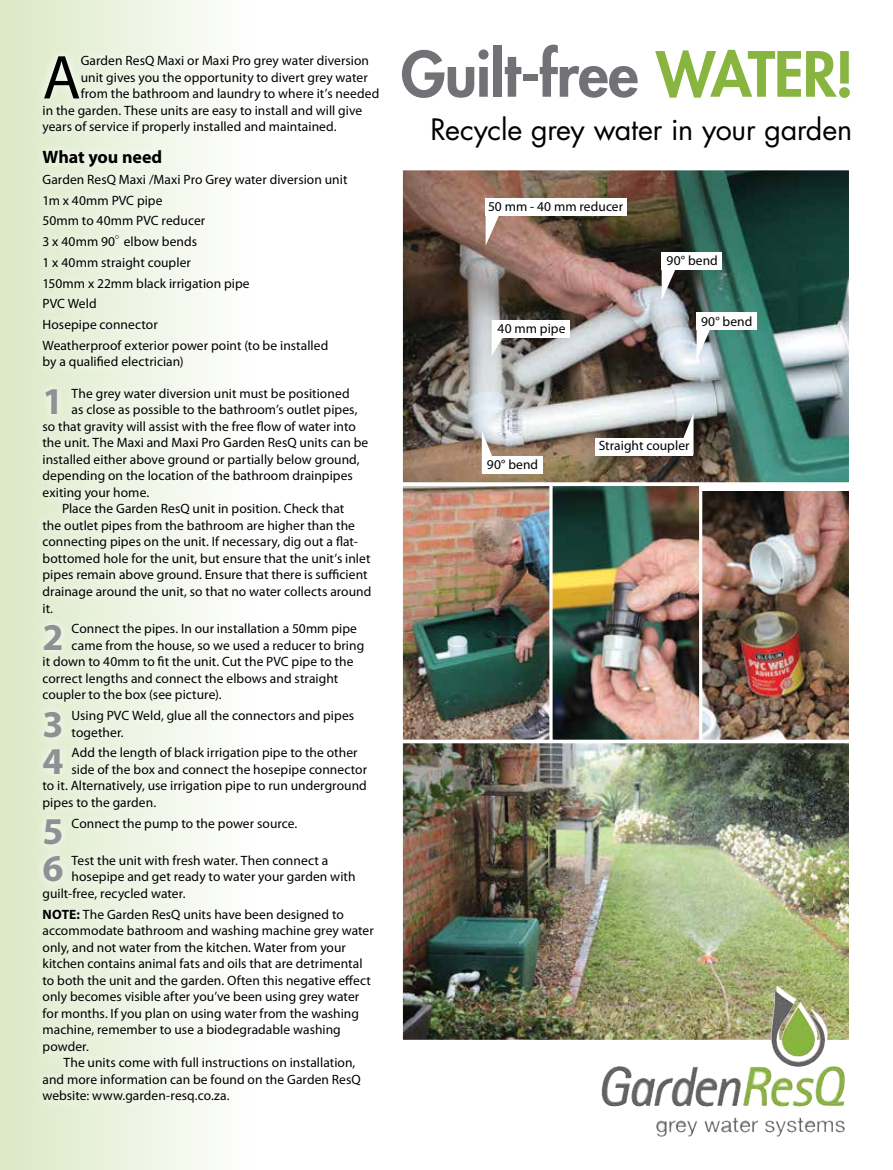
<style>
.page{position:relative;width:893px;height:1170px;background:#fff}
.page>*{position:absolute;margin:0;border:0;box-sizing:border-box;transform-origin:0 0}
.t1{font:62.4px "Myriad Pro";color:#000}
.t2{font:800 60.6px "Futura Std";letter-spacing:-.015em;color:#717275}
.t3{font:700 37.95px "Myriad Pro";color:#8f9194}
.t4{font:28.65px "Futura Std";letter-spacing:-.01em;color:#000}
.t5{font:700 18px "Myriad Pro";letter-spacing:-.005em;color:#000}
.t6{font:13.5px/16.5px "Myriad Pro";letter-spacing:.005em;color:#000}
.s1{font-family:"MS Mincho"}
.s2{font-weight:700}
.s3{color:#88b540}
</style>
<div class="page">
<div style="left:0;top:0;width:380px;height:1169px;background:linear-gradient(to right,#dfebcc,#fff)"></div>
<div style="left:34px;top:47px;width:354px;height:1065px;background:linear-gradient(to right,#e7f0d9,#fff)"></div>
<img style="left:404px;top:171px;width:444px;height:310px">
<div style="left:400px;top:167px;width:452px;height:318px;border:3px solid #fff"></div>
<img style="left:404px;top:744px;width:444px;height:294px">
<div style="left:400px;top:740px;width:452px;height:302px;border:3px solid #fff"></div>
<svg style="left:604px;top:985px;width:243px;height:147px"></svg>
<img style="left:771px;top:990px;width:54px;height:76px">
<img style="left:404px;top:487px;width:145px;height:251px">
<div style="left:400px;top:483px;width:153px;height:259px;border:3px solid #fff"></div>
<img style="left:554px;top:487px;width:144px;height:251px">
<div style="left:550px;top:483px;width:152px;height:259px;border:3px solid #fff"></div>
<img style="left:703px;top:491px;width:145px;height:247px">
<div style="left:699px;top:483px;width:153px;height:259px;border:3px solid #fff"></div>
<div style="left:486px;top:198px;width:141px;height:17px;background:#fff"></div>
<div style="left:662px;top:252px;width:60px;height:17px;background:#fff"></div>
<div style="left:696px;top:312px;width:61px;height:18px;background:#fff"></div>
<div style="left:482px;top:455px;width:60px;height:18px;background:#fff"></div>
<div style="left:492px;top:320px;width:77px;height:18px;background:#fff"></div>
<div style="left:595px;top:438px;width:98px;height:17px;background:#fff"></div>
<svg style="left:486px;top:215px;width:15px;height:31px"></svg>
<svg style="left:492px;top:338px;width:15px;height:17px"></svg>
<svg style="left:662px;top:269px;width:15px;height:31px"></svg>
<svg style="left:697px;top:330px;width:15px;height:30px"></svg>
<svg style="left:482px;top:430px;width:11px;height:26px"></svg>
<svg style="left:683px;top:412px;width:10px;height:26px"></svg>
<h1 class="t1" style="left:43px;top:39px;width:40px">A</h1>
<p class="t6" style="left:81px;top:52px;width:290px">Garden ResQ Maxi or Maxi Pro grey water diversion</p>
<p class="t6" style="left:81px;top:69px;width:288px">unit gives you the opportunity to divert grey water</p>
<p class="t6" style="left:81px;top:85px;width:300px">from the bathroom and laundry to where it’s needed</p>
<p class="t6" style="left:43px;top:102px;width:321px">in the garden. These units are easy to install and will give</p>
<p class="t6" style="left:43px;top:118px;width:296px">years of service if properly installed and maintained.</p>
<h3 class="t5" style="left:43px;top:145px;width:121px">What you need</h3>
<p class="t6" style="left:43px;top:169px;width:306px;line-height:20.7px">Garden ResQ Maxi /Maxi Pro Grey water diversion unit<br>1m x 40mm PVC pipe<br>50mm to 40mm PVC reducer<br>3 x 40mm 90<span class="s1">°</span>elbow bends<br>1 x 40mm straight coupler<br>150mm x 22mm black irrigation pipe<br>PVC Weld<br>Hosepipe connector<br>Weatherproof exterior power point (to be installed</p>
<p class="t6" style="left:43px;top:353px;width:143px">by a qualified electrician)</p>
<h3 class="t3" style="left:43px;top:377px;width:23px">1</h3>
<p class="t6" style="left:72px;top:385px;width:279px">The grey water diversion unit must be positioned</p>
<p class="t6" style="left:72px;top:401px;width:287px">as close as possible to the bathroom’s outlet pipes,</p>
<p class="t6" style="left:43px;top:418px;width:315px">so that gravity will assist with the free flow of water into</p>
<p class="t6" style="left:43px;top:434px;width:327px">the unit. The Maxi and Maxi Pro Garden ResQ units can be</p>
<p class="t6" style="left:43px;top:451px;width:319px">installed either above ground or partially below ground,</p>
<p class="t6" style="left:43px;top:467px;width:312px">depending on the location of the bathroom drainpipes</p>
<p class="t6" style="left:43px;top:484px;width:108px">exiting your home.</p>
<p class="t6" style="left:62px;top:500px;width:284px">Place the Garden ResQ unit in position. Check that</p>
<p class="t6" style="left:43px;top:517px;width:314px">the outlet pipes from the bathroom are higher than the</p>
<p class="t6" style="left:43px;top:533px;width:317px">connecting pipes on the unit. If necessary, dig out a flat-</p>
<p class="t6" style="left:43px;top:550px;width:330px">bottomed hole for the unit, but ensure that the unit’s inlet</p>
<p class="t6" style="left:43px;top:566px;width:327px">pipes remain above ground. Ensure that there is sufficient</p>
<p class="t6" style="left:43px;top:583px;width:330px">drainage around the unit, so that no water collects around</p>
<p class="t6" style="left:43px;top:599px;width:12px">it.</p>
<h3 class="t3" style="left:43px;top:612px;width:23px">2</h3>
<p class="t6" style="left:72px;top:620px;width:287px">Connect the pipes. In our installation a 50mm pipe</p>
<p class="t6" style="left:72px;top:636px;width:294px">came from the house, so we used a reducer to bring</p>
<p class="t6" style="left:43px;top:653px;width:313px">it down to 40mm to fit the unit. Cut the PVC pipe to the</p>
<p class="t6" style="left:43px;top:669px;width:297px">correct lengths and connect the elbows and straight</p>
<p class="t6" style="left:43px;top:686px;width:180px">coupler to the box (see picture).</p>
<h3 class="t3" style="left:43px;top:699px;width:23px">3</h3>
<p class="t6" style="left:72px;top:707px;width:284px">Using PVC Weld, glue all the connectors and pipes together.</p>
<h3 class="t3" style="left:43px;top:736px;width:23px">4</h3>
<p class="t6" style="left:72px;top:744px;width:287px">Add the length of black irrigation pipe to the other</p>
<p class="t6" style="left:72px;top:760px;width:297px">side of the box and connect the hosepipe connector</p>
<p class="t6" style="left:43px;top:777px;width:326px">to it. Alternatively, use irrigation pipe to run underground</p>
<p class="t6" style="left:43px;top:793px;width:115px">pipes to the garden.</p>
<h3 class="t3" style="left:43px;top:806px;width:23px">5</h3>
<p class="t6" style="left:72px;top:814px;width:227px">Connect the pump to the power source.</p>
<h3 class="t3" style="left:43px;top:843px;width:23px">6</h3>
<p class="t6" style="left:72px;top:851px;width:258px">Test the unit with fresh water. Then connect a</p>
<p class="t6" style="left:72px;top:868px;width:285px">hosepipe and get ready to water your garden with</p>
<p class="t6" style="left:43px;top:884px;width:144px">guilt-free, recycled water.</p>
<p class="t6" style="left:43px;top:905px;width:333px"><span class="s2">NOTE:</span> The Garden ResQ units have been designed to accommodate bathroom and washing machine grey water only, and not water from the kitchen. Water from your kitchen contains animal fats and oils that are detrimental to both the unit and the garden. Often this negative effect only becomes visible after you’ve been using grey water for months. If you plan on using water from the washing machine, remember to use a biodegradable washing powder.</p>
<p class="t6" style="left:43px;top:1054px;width:320px;text-indent:21px">The units come with full instructions on installation, and more information can be found on the Garden ResQ website: www.garden-resq.co.za.</p>
<h2 class="t2" style="left:401px;top:36px;width:455px">Guilt-free <span class="s3">water!</span></h2>
<h3 class="t4" style="left:431px;top:111px;width:423px">Recycle grey water in your garden</h3>
<p class="t6" style="left:488px;top:198px;width:137px">50 mm - 40 mm reducer</p>
<p class="t6" style="left:498px;top:319px;width:69px">40 mm pipe</p>
<p class="t6" style="left:666px;top:252px;width:53px">90° bend</p>
<p class="t6" style="left:701px;top:312px;width:53px">90° bend</p>
<p class="t6" style="left:487px;top:456px;width:53px">90° bend</p>
<p class="t6" style="left:599px;top:437px;width:92px">Straight coupler</p>
</div>
